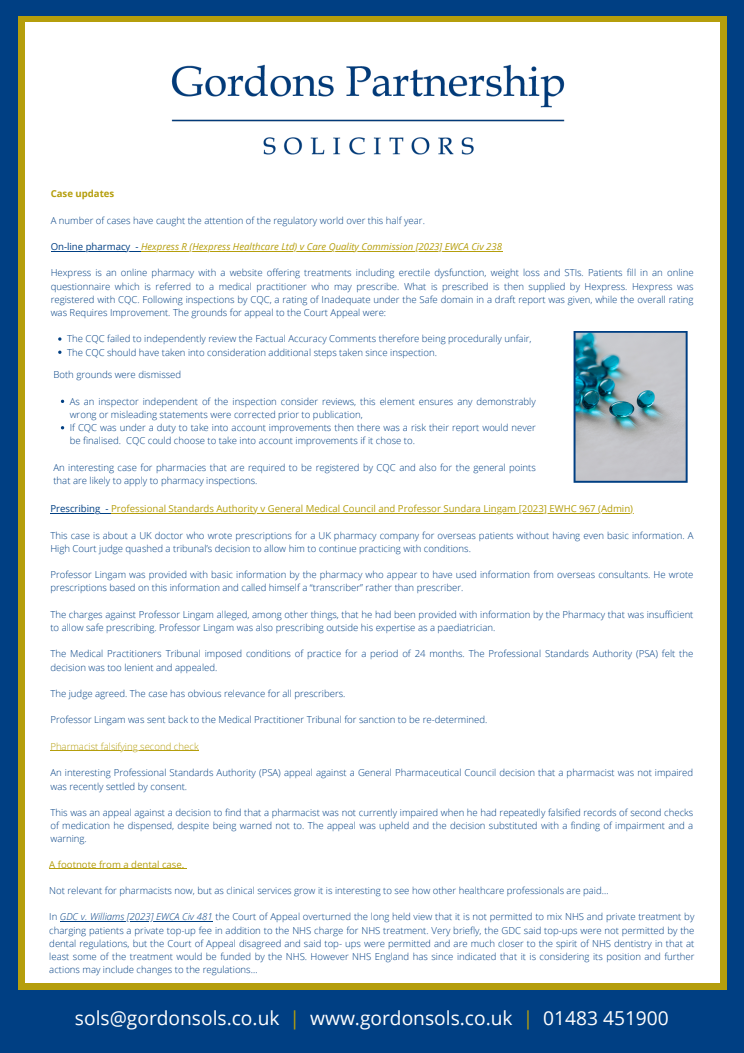
<style>
.page{position:relative;width:744px;height:1053px;background:#fff}
.page>*{position:absolute;margin:0;border:0;box-sizing:border-box;transform-origin:0 0}
.t1{font:19.2px "Open Sans";color:#fff}
.t2{font:300 9.6px/13.2px "Open Sans";color:#003f83}
.t3{font:9.6px "Open Sans";color:#b59e0c}
.t4{font:italic 9.6px "Open Sans";color:#b59e0c}
.t5{font:300 9.6px "Open Sans";color:#b59e0c}
.t6{font:700 9.6px "Open Sans";color:#b59e0c}
.s1{font-style:normal;color:#003f83}
.s2{color:#003f83}
.s3{font-style:italic}
.s4{color:#b59e0c}
</style>
<div class="page">
<div style="left:0;top:0;width:744px;height:16px;background:#003f83"></div>
<div style="left:726px;top:0;width:18px;height:1052px;background:#003f83"></div>
<div style="left:0;top:0;width:18px;height:1052px;background:#003f83"></div>
<div style="left:0;top:989px;width:744px;height:63px;background:#003f83"></div>
<div style="left:18px;top:16px;width:6px;height:973px;background:#b59e0c"></div>
<div style="left:720px;top:17px;width:7px;height:972px;background:#b59e0c"></div>
<div style="left:18px;top:983px;width:708px;height:6px;background:#b59e0c"></div>
<div style="left:18px;top:16px;width:708px;height:6px;background:#b59e0c"></div>
<img style="left:171px;top:64px;width:394px;height:91px">
<hr style="left:51px;top:250px;width:79px;height:1px;background:#003f83">
<hr style="left:141px;top:250px;width:362px;height:1px;background:#b59e0c">
<hr style="left:50px;top:512px;width:50px;height:1px;background:#003f83">
<hr style="left:111px;top:512px;width:523px;height:1px;background:#b59e0c">
<hr style="left:50px;top:750px;width:149px;height:1px;background:#b59e0c">
<hr style="left:49px;top:868px;width:136px;height:1px;background:#b59e0c">
<hr style="left:60px;top:920px;width:153px;height:1px;background:#003f83">
<svg style="left:574px;top:331px;width:114px;height:152px;background:#93abb6"></svg>
<svg style="left:61px;top:399px;width:3px;height:4px"></svg>
<p class="t6" style="left:51px;top:187px;width:65px">Case updates</p>
<p class="t2" style="left:51px;top:213px;width:376px">A number of cases have caught the attention of the regulatory world over this half year.</p>
<p class="t4" style="left:51px;top:240px;width:453px"><span class="s1">On-line pharmacy -</span> Hexpress R (Hexpress Healthcare Ltd) v Care Quality Commission [2023] EWCA Civ 238</p>
<p class="t2" style="left:51px;top:266px;width:644px;text-align:justify">Hexpress is an online pharmacy with a website offering treatments including erectile dysfunction, weight loss and STIs. Patients fill in an online questionnaire which is referred to a medical practitioner who may prescribe. What is prescribed is then supplied by Hexpress. Hexpress was registered with CQC. Following inspections by CQC, a rating of Inadequate under the Safe domain in a draft report was given, while the overall rating was Requires Improvement. The grounds for appeal to the Court Appeal were:</p>
<p class="t2" style="left:67px;top:332px;width:466px">The CQC failed to independently review the Factual Accuracy Comments therefore being procedurally unfair,</p>
<p class="t2" style="left:67px;top:345px;width:371px">The CQC should have taken into consideration additional steps taken since inspection.</p>
<p class="t2" style="left:53px;top:368px;width:129px">Both grounds were dismissed</p>
<p class="t2" style="left:70px;top:394px;width:468px">As an inspector independent of the inspection consider reviews, this element ensures any demonstrably wrong or misleading statements were corrected prior to publication,</p>
<p class="t2" style="left:70px;top:421px;width:468px">If CQC was under a duty to take into account improvements then there was a risk their report would never be finalised. CQC could choose to take into account improvements if it chose to.</p>
<p class="t2" style="left:53px;top:460px;width:484px">An interesting case for pharmacies that are required to be registered by CQC and also for the general points that are likely to apply to pharmacy inspections.</p>
<p class="t3" style="left:50px;top:502px;width:584px"><span class="s2">Prescribing -</span> Professional Standards Authority v General Medical Council and Professor Sundara Lingam [2023] EWHC 967 (Admin)</p>
<p class="t2" style="left:50px;top:528px;width:645px">This case is about a UK doctor who wrote prescriptions for a UK pharmacy company for overseas patients without having even basic information. A<br>High Court judge quashed a tribunal’s decision to allow him to continue practicing with conditions.</p>
<p class="t2" style="left:50px;top:568px;width:645px">Professor Lingam was provided with basic information by the pharmacy who appear to have used information from overseas consultants. He wrote prescriptions based on this information and called himself a “transcriber” rather than prescriber.</p>
<p class="t2" style="left:50px;top:607px;width:645px">The charges against Professor Lingam alleged, among other things, that he had been provided with information by the Pharmacy that was insufficient to allow safe prescribing. Professor Lingam was also prescribing outside his expertise as a paediatrician.</p>
<p class="t2" style="left:50px;top:647px;width:644px">The Medical Practitioners Tribunal imposed conditions of practice for a period of 24 months. The Professional Standards Authority (PSA) felt the decision was too lenient and appealed.</p>
<p class="t2" style="left:50px;top:686px;width:297px">The judge agreed. The case has obvious relevance for all prescribers.</p>
<p class="t2" style="left:50px;top:713px;width:439px">Professor Lingam was sent back to the Medical Practitioner Tribunal for sanction to be re-determined.</p>
<p class="t5" style="left:50px;top:739px;width:150px">Pharmacist falsifying second check</p>
<p class="t2" style="left:50px;top:766px;width:644px">An interesting Professional Standards Authority (PSA) appeal against a General Pharmaceutical Council decision that a pharmacist was not impaired was recently settled by consent.</p>
<p class="t2" style="left:50px;top:805px;width:645px;text-align:justify">This was an appeal against a decision to find that a pharmacist was not currently impaired when he had repeatedly falsified records of second checks of medication he dispensed, despite being warned not to. The appeal was upheld and the decision substituted with a finding of impairment and a warning.</p>
<p class="t3" style="left:49px;top:857px;width:137px">A footnote from a dental case.</p>
<p class="t2" style="left:49px;top:883px;width:561px">Not relevant for pharmacists now, but as clinical services grow it is interesting to see how other healthcare professionals are paid…</p>
<p class="t2" style="left:49px;top:910px;width:647px;text-align:justify">In <span class="s3">GDC v. Williams [2023] EWCA Civ 481</span> the Court of Appeal overturned the long held view that it is not permitted to mix NHS and private treatment by charging patients a private top-up fee in addition to the NHS charge for NHS treatment. Very briefly, the GDC said top-ups were not permitted by the dental regulations, but the Court of Appeal disagreed and said top- ups were permitted and are much closer to the spirit of NHS dentistry in that at least some of the treatment would be funded by the NHS. However NHS England has since indicated that it is considering its position and further actions may include changes to the regulations…</p>
<p class="t1" style="left:75px;top:1004px;width:595px">sols@gordonsols.co.uk <span class="s4">|</span> www.gordonsols.co.uk <span class="s4">|</span> 01483 451900</p>
</div>
